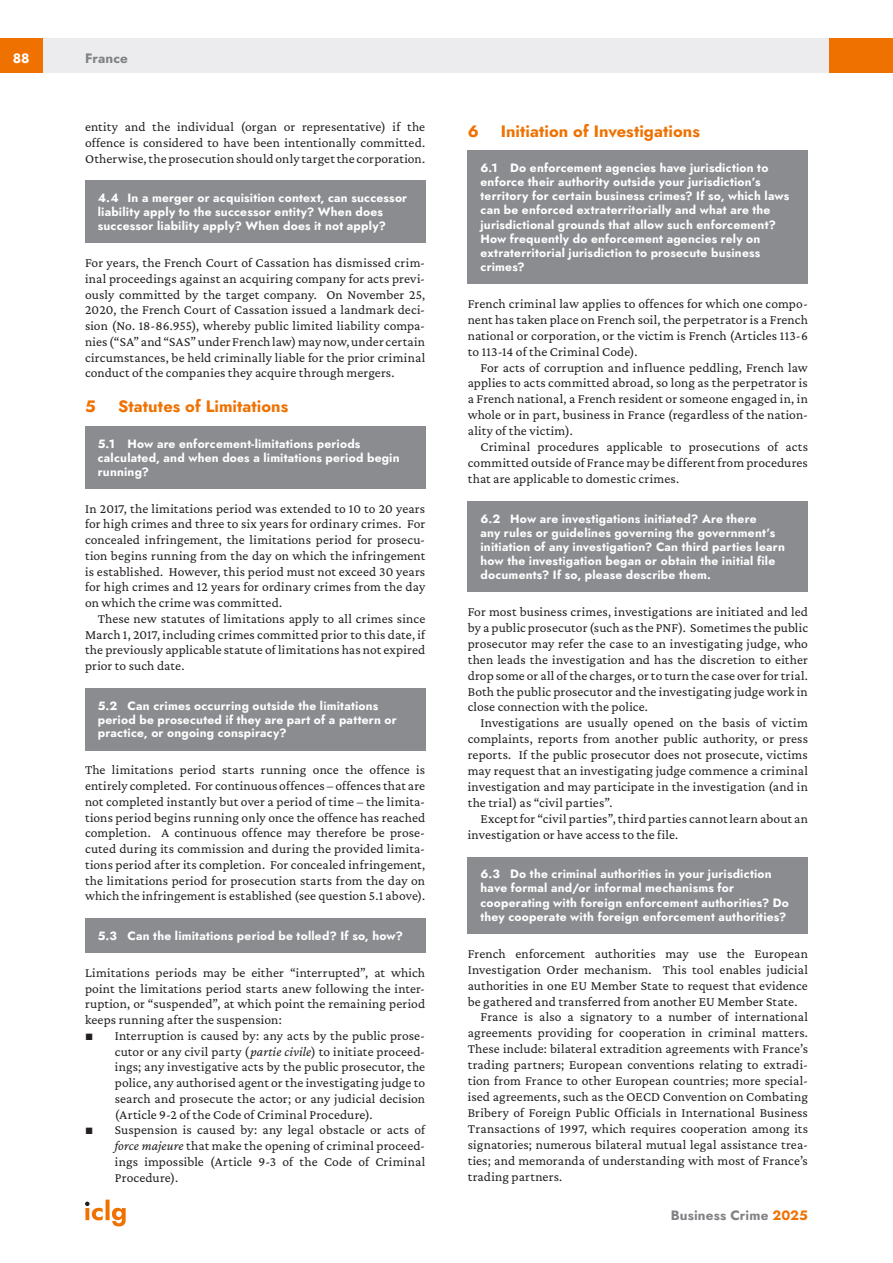
<style>
.page{position:relative;width:893px;height:1263px;background:#fff}
.page>*{position:absolute;margin:0;border:0;box-sizing:border-box;transform-origin:0 0}
.MS_Heading{font:16.5px "Jost";letter-spacing:.005em;color:#ef7100}
.MS_Body_Text_-_First_Paragraph{font:13.5px/15.8px "Crimson Pro";letter-spacing:.01em;color:#231f20;text-align:justify}
.MS_Body_Text_-_Second_Paragraph{font:13.5px/15.9px "Crimson Pro";letter-spacing:.01em;color:#231f20;text-align:justify}
.ICLG_Letter_Number_List_Level_1{font:13.5px/15.8px "Crimson Pro";letter-spacing:.015em;color:#231f20;text-align:justify}
.t1{font:13.5px "Jost";letter-spacing:.01em;color:#808285}
.t2{font:13.5px "Jost";color:#fff}
.MS_-_Question{font:12px/14.1px "Jost";letter-spacing:.015em;color:#fff}
.MS_-_Question_following_section{font:12px/14.1px "Jost";letter-spacing:.015em;color:#fff}
.s1{font-family:"Garamond"}
.s2{font-style:italic}
.s3{color:#ef7100}
</style>
<div class="page">
<div style="left:43px;top:38px;width:786px;height:34px;background:#ececee"></div>
<div style="left:0;top:38px;width:43px;height:34px;background:#ef7100"></div>
<div style="left:829px;top:38px;width:64px;height:34px;background:#ef7100"></div>
<svg style="left:85px;top:1199px;width:41px;height:27px"></svg>
<div style="left:468px;top:151px;width:340px;height:133px;background:#8a8c8f"></div>
<div style="left:468px;top:501px;width:340px;height:91px;background:#8a8c8f"></div>
<div style="left:468px;top:857px;width:340px;height:77px;background:#8a8c8f"></div>
<div style="left:85px;top:181px;width:340px;height:62px;background:#8a8c8f"></div>
<div style="left:85px;top:426px;width:340px;height:62px;background:#8a8c8f"></div>
<div style="left:85px;top:688px;width:340px;height:62px;background:#8a8c8f"></div>
<div style="left:85px;top:918px;width:340px;height:35px;background:#8a8c8f"></div>
<p class="t2" style="left:13px;top:49px;width:18px">88</p>
<p class="t1" style="left:85px;top:49px;width:44px">France</p>
<p class="MS_Body_Text_-_First_Paragraph" style="left:85px;top:119px;width:342px">entity and the individual (organ or representative) if the offence is considered to have been intentionally committed.<br>Otherwise, the prosecution should only target the corporation.</p>
<p class="MS_-_Question" style="left:98px;top:191px;width:311px">4.4 In a merger or acquisition context, can successor liability apply to the successor entity? When does successor liability apply? When does it not apply?</p>
<p class="MS_Body_Text_-_First_Paragraph" style="left:85px;top:255px;width:342px">For years, the French Court of Cassation has dismissed crim&shy;inal proceedings against an acquiring company for acts previ&shy;ously committed by the target company. On November 25, 2020, the French Court of Cassation issued a landmark deci&shy;sion (No. 18-86.955), whereby public limited liability compa&shy;nies (“SA” and “SAS” under French law) may now, under certain circumstances, be held criminally liable for the prior criminal conduct of the companies they acquire through mergers.</p>
<p class="MS_Heading" style="left:85px;top:395px;width:12px">5</p>
<p class="MS_Heading" style="left:118px;top:395px;width:172px">Statutes of Limitations</p>
<p class="MS_-_Question_following_section" style="left:98px;top:437px;width:303px">5.1 How are enforcement-limitations periods calculated, and when does a limitations period begin running?</p>
<p class="MS_Body_Text_-_First_Paragraph" style="left:85px;top:500px;width:342px">In 2017, the limitations period was extended to 10 to 20 years for high crimes and three to six years for ordinary crimes. For concealed infringement, the limitations period for prosecu&shy;tion begins running from the day on which the infringement is established. However, this period must not exceed 30 years for high crimes and 12 years for ordinary crimes from the day on which the crime was committed.</p>
<p class="MS_Body_Text_-_Second_Paragraph" style="left:85px;top:610px;width:342px;text-indent:13px">These new statutes of limitations apply to all crimes since March 1, 2017, including crimes committed prior to this date, if the previously applicable statute of limitations has not expired prior to such date.</p>
<p class="MS_-_Question" style="left:98px;top:698px;width:300px">5.2 Can crimes occurring outside the limitations period be prosecuted if they are part of a pattern or practice, or ongoing conspiracy?</p>
<p class="MS_Body_Text_-_First_Paragraph" style="left:85px;top:762px;width:342px">The limitations period starts running once the offence is entirely completed. For continuous offences – offences that are not completed instantly but over a period of time – the limita&shy;tions period begins running only once the offence has reached completion. A continuous offence may therefore be prose&shy;cuted during its commission and during the provided limita&shy;tions period after its completion. For concealed infringement, the limitations period for prosecution starts from the day on which the infringement is established (see question 5.1 above).</p>
<p class="MS_-_Question" style="left:98px;top:929px;width:307px">5.3 Can the limitations period be tolled? If so, how?</p>
<p class="MS_Body_Text_-_First_Paragraph" style="left:85px;top:964px;width:342px">Limitations periods may be either “interrupted”, at which point the limitations period starts anew following the inter&shy;ruption, or “suspended”, at which point the remaining period keeps running after the suspension:</p>
<p class="ICLG_Letter_Number_List_Level_1" style="left:115px;top:1027px;width:312px;text-indent:-30px"><span class="s1">■</span> Interruption is caused by: any acts by the public prose&shy;cutor or any civil party (<span class="s2">partie civile</span>) to initiate proceed&shy;ings; any investigative acts by the public prosecutor, the police, any authorised agent or the investigating judge to search and prosecute the actor; or any judicial decision (Article 9-2 of the Code of Criminal Procedure).</p>
<p class="ICLG_Letter_Number_List_Level_1" style="left:115px;top:1122px;width:312px;text-indent:-30px"><span class="s1">■</span> Suspension is caused by: any legal obstacle or acts of <span class="s2">force majeure</span> that make the opening of criminal proceed&shy;ings impossible (Article 9-3 of the Code of Criminal Procedure).</p>
<p class="MS_Heading" style="left:468px;top:120px;width:13px">6</p>
<p class="MS_Heading" style="left:501px;top:120px;width:201px">Initiation of Investigations</p>
<p class="MS_-_Question_following_section" style="left:480px;top:161px;width:310px">6.1 Do enforcement agencies have jurisdiction to enforce their authority outside your jurisdiction’s territory for certain business crimes? If so, which laws can be enforced extraterritorially and what are the jurisdictional grounds that allow such enforcement?<br>How frequently do enforcement agencies rely on extraterritorial jurisdiction to prosecute business crimes?</p>
<p class="MS_Body_Text_-_First_Paragraph" style="left:468px;top:295px;width:342px">French criminal law applies to offences for which one compo&shy;nent has taken place on French soil, the perpetrator is a French national or corporation, or the victim is French (Articles 113-6 to 113-14 of the Criminal Code).</p>
<p class="MS_Body_Text_-_Second_Paragraph" style="left:468px;top:359px;width:342px;text-indent:13px">For acts of corruption and influence peddling, French law applies to acts committed abroad, so long as the perpetrator is a French national, a French resident or someone engaged in, in whole or in part, business in France (regardless of the nation&shy;ality of the victim).</p>
<p class="MS_Body_Text_-_Second_Paragraph" style="left:468px;top:438px;width:342px;text-indent:13px">Criminal procedures applicable to prosecutions of acts committed outside of France may be different from procedures that are applicable to domestic crimes.</p>
<p class="MS_-_Question" style="left:480px;top:511px;width:306px">6.2 How are investigations initiated? Are there<br>any rules or guidelines governing the government’s initiation of any investigation? Can third parties learn how the investigation began or obtain the initial file documents? If so, please describe them.</p>
<p class="MS_Body_Text_-_First_Paragraph" style="left:468px;top:603px;width:342px">For most business crimes, investigations are initiated and led by a public prosecutor (such as the PNF). Sometimes the public prosecutor may refer the case to an investigating judge, who then leads the investigation and has the discretion to either drop some or all of the charges, or to turn the case over for trial.<br>Both the public prosecutor and the investigating judge work in close connection with the police.</p>
<p class="MS_Body_Text_-_Second_Paragraph" style="left:468px;top:715px;width:342px;text-indent:13px">Investigations are usually opened on the basis of victim complaints, reports from another public authority, or press reports. If the public prosecutor does not prosecute, victims may request that an investigating judge commence a criminal investigation and may participate in the investigation (and in the trial) as “civil parties”.</p>
<p class="MS_Body_Text_-_Second_Paragraph" style="left:468px;top:810px;width:342px;text-indent:13px">Except for “civil parties”, third parties cannot learn about an investigation or have access to the file.</p>
<p class="MS_-_Question" style="left:480px;top:867px;width:310px">6.3 Do the criminal authorities in your jurisdiction have formal and/or informal mechanisms for cooperating with foreign enforcement authorities? Do they cooperate with foreign enforcement authorities?</p>
<p class="MS_Body_Text_-_First_Paragraph" style="left:468px;top:945px;width:342px">French enforcement authorities may use the European Investigation Order mechanism. This tool enables judicial authorities in one EU Member State to request that evidence be gathered and transferred from another EU Member State.</p>
<p class="MS_Body_Text_-_Second_Paragraph" style="left:468px;top:1009px;width:342px;text-indent:13px">France is also a signatory to a number of international agreements providing for cooperation in criminal matters.<br>These include: bilateral extradition agreements with France’s trading partners; European conventions relating to extradi&shy;tion from France to other European countries; more special&shy;ised agreements, such as the OECD Convention on Combating Bribery of Foreign Public Officials in International Business Transactions of 1997, which requires cooperation among its signatories; numerous bilateral mutual legal assistance trea&shy;ties; and memoranda of understanding with most of France’s trading partners.</p>
<p class="t1" style="left:671px;top:1206px;width:139px">Business Crime <span class="s3">2025</span></p>
</div>
